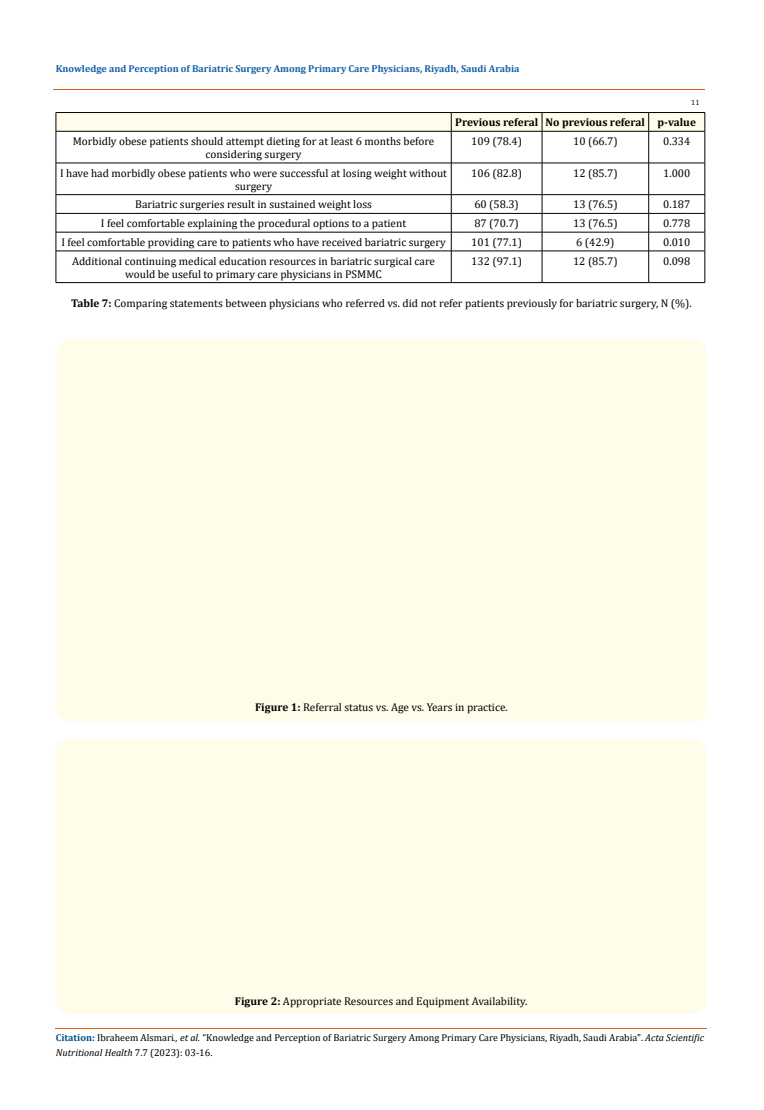
<style>
.page{position:relative;width:764px;height:1110px;background:#fff}
.page>*{position:absolute;margin:0;border:0;box-sizing:border-box;transform-origin:0 0}
.t1{font:11.25px/12.9px "Cambria";color:#000;text-align:center}
.t2{font:700 11.25px "Cambria";color:#000}
.t3{font:10px/15px "Cambria";color:#000}
.t4{font:700 10px "Cambria";color:#1560a6}
.t5{font:7.5px "Cambria";color:#000}
.s1{font-weight:700}
.s2{font-weight:700;color:#035089}
.s3{font-style:italic}
</style>
<div class="page">
<hr style="left:56px;top:112px;width:395px;height:1px;background:#000">
<hr style="left:451px;top:112px;width:91px;height:1px;background:#000">
<hr style="left:542px;top:112px;width:107px;height:1px;background:#000">
<hr style="left:648px;top:112px;width:57px;height:1px;background:#000">
<div style="left:56px;top:113px;width:649px;height:18px;background:#fffde9"></div>
<hr style="left:56px;top:131px;width:395px;height:1px;background:#000">
<hr style="left:56px;top:131px;width:1px;height:32px;background:#000">
<hr style="left:451px;top:131px;width:91px;height:1px;background:#000">
<hr style="left:451px;top:131px;width:1px;height:32px;background:#000">
<hr style="left:542px;top:131px;width:107px;height:1px;background:#000">
<hr style="left:542px;top:131px;width:1px;height:32px;background:#000">
<hr style="left:648px;top:131px;width:57px;height:1px;background:#000">
<hr style="left:648px;top:131px;width:1px;height:32px;background:#000">
<hr style="left:704px;top:131px;width:1px;height:32px;background:#000">
<hr style="left:56px;top:163px;width:395px;height:1px;background:#000">
<hr style="left:56px;top:163px;width:1px;height:32px;background:#000">
<hr style="left:451px;top:163px;width:91px;height:1px;background:#000">
<hr style="left:451px;top:163px;width:1px;height:32px;background:#000">
<hr style="left:542px;top:163px;width:107px;height:1px;background:#000">
<hr style="left:542px;top:163px;width:1px;height:32px;background:#000">
<hr style="left:648px;top:163px;width:57px;height:1px;background:#000">
<hr style="left:648px;top:163px;width:1px;height:32px;background:#000">
<hr style="left:704px;top:163px;width:1px;height:32px;background:#000">
<hr style="left:56px;top:194px;width:395px;height:1px;background:#000">
<hr style="left:451px;top:194px;width:91px;height:1px;background:#000">
<hr style="left:542px;top:194px;width:107px;height:1px;background:#000">
<hr style="left:648px;top:194px;width:57px;height:1px;background:#000">
<hr style="left:56px;top:213px;width:395px;height:1px;background:#000">
<hr style="left:451px;top:213px;width:91px;height:1px;background:#000">
<hr style="left:542px;top:213px;width:107px;height:1px;background:#000">
<hr style="left:648px;top:213px;width:57px;height:1px;background:#000">
<hr style="left:56px;top:232px;width:395px;height:1px;background:#000">
<svg style="left:56px;top:195px;width:1px;height:56px"></svg>
<hr style="left:451px;top:232px;width:91px;height:1px;background:#000">
<svg style="left:451px;top:195px;width:1px;height:56px"></svg>
<hr style="left:542px;top:232px;width:107px;height:1px;background:#000">
<svg style="left:542px;top:195px;width:1px;height:56px"></svg>
<hr style="left:648px;top:232px;width:57px;height:1px;background:#000">
<svg style="left:648px;top:195px;width:1px;height:56px"></svg>
<svg style="left:704px;top:195px;width:1px;height:56px"></svg>
<hr style="left:56px;top:251px;width:395px;height:1px;background:#000">
<hr style="left:56px;top:251px;width:1px;height:31px;background:#000">
<hr style="left:451px;top:251px;width:91px;height:1px;background:#000">
<hr style="left:451px;top:251px;width:1px;height:31px;background:#000">
<hr style="left:542px;top:251px;width:107px;height:1px;background:#000">
<hr style="left:542px;top:251px;width:1px;height:31px;background:#000">
<hr style="left:648px;top:251px;width:57px;height:1px;background:#000">
<hr style="left:648px;top:251px;width:1px;height:31px;background:#000">
<hr style="left:704px;top:251px;width:1px;height:31px;background:#000">
<hr style="left:56px;top:282px;width:395px;height:1px;background:#000">
<hr style="left:451px;top:282px;width:91px;height:1px;background:#000">
<hr style="left:542px;top:282px;width:107px;height:1px;background:#000">
<hr style="left:648px;top:282px;width:57px;height:1px;background:#000">
<div style="left:56px;top:339px;width:651px;height:383px;background:#fffde9;border-radius:15px"></div>
<div style="left:55px;top:739px;width:652px;height:275px;background:#fffde9;border-radius:15px"></div>
<hr style="left:53px;top:90px;width:651px;height:1px;background:#e05d1a">
<hr style="left:56px;top:1029px;width:651px;height:1px;background:#e05d1a">
<p class="t4" style="left:56px;top:61px;width:465px">Knowledge and Perception of Bariatric Surgery Among Primary Care Physicians, Riyadh, Saudi Arabia</p>
<p class="t5" style="left:691px;top:98px;width:10px">11</p>
<p class="t2" style="left:455px;top:115px;width:242px">Previous referal No previous referal p-value</p>
<p class="t1" style="left:73px;top:135px;width:363px">Morbidly obese patients should attempt dieting for at least 6 months before considering surgery</p>
<p class="t1" style="left:471px;top:135px;width:52px">109 (78.4)</p>
<p class="t1" style="left:573px;top:135px;width:46px">10 (66.7)</p>
<p class="t1" style="left:663px;top:135px;width:29px">0.334</p>
<p class="t1" style="left:60px;top:166px;width:388px">I have had morbidly obese patients who were successful at losing weight without surgery</p>
<p class="t1" style="left:471px;top:166px;width:52px">106 (82.8)</p>
<p class="t1" style="left:573px;top:166px;width:46px">12 (85.7)</p>
<p class="t1" style="left:663px;top:166px;width:29px">1.000</p>
<p class="t1" style="left:135px;top:198px;width:238px">Bariatric surgeries result in sustained weight loss</p>
<p class="t1" style="left:474px;top:198px;width:46px">60 (58.3)</p>
<p class="t1" style="left:573px;top:198px;width:46px">13 (76.5)</p>
<p class="t1" style="left:663px;top:198px;width:29px">0.187</p>
<p class="t1" style="left:101px;top:217px;width:307px">I feel comfortable explaining the procedural options to a patient</p>
<p class="t1" style="left:474px;top:217px;width:46px">87 (70.7)</p>
<p class="t1" style="left:573px;top:217px;width:46px">13 (76.5)</p>
<p class="t1" style="left:663px;top:217px;width:29px">0.778</p>
<p class="t1" style="left:61px;top:236px;width:386px">I feel comfortable providing care to patients who have received bariatric surgery</p>
<p class="t1" style="left:471px;top:236px;width:52px">101 (77.1)</p>
<p class="t1" style="left:576px;top:236px;width:40px">6 (42.9)</p>
<p class="t1" style="left:663px;top:236px;width:29px">0.010</p>
<p class="t1" style="left:72px;top:254px;width:364px">Additional continuing medical education resources in bariatric surgical care would be useful to primary care physicians in PSMMC</p>
<p class="t1" style="left:471px;top:254px;width:52px">132 (97.1)</p>
<p class="t1" style="left:573px;top:254px;width:46px">12 (85.7)</p>
<p class="t1" style="left:663px;top:254px;width:29px">0.098</p>
<p class="t1" style="left:71px;top:297px;width:622px"><span class="s1">Table 7:</span> Comparing statements between physicians who referred vs. did not refer patients previously for bariatric surgery, N (%).</p>
<p class="t1" style="left:255px;top:700px;width:254px"><span class="s1">Figure 1:</span> Referral status vs. Age vs. Years in practice.</p>
<p class="t1" style="left:235px;top:994px;width:294px"><span class="s1">Figure 2:</span> Appropriate Resources and Equipment Availability.</p>
<p class="t3" style="left:56px;top:1030px;width:650px"><span class="s2">Citation:</span> Ibraheem Alsmari<span class="s3">., et al.</span> “Knowledge and Perception of Bariatric Surgery Among Primary Care Physicians, Riyadh, Saudi Arabia". <span class="s3">Acta Scientific<br>Nutritional Health</span> 7.7 (2023): 03-16.</p>
</div>
